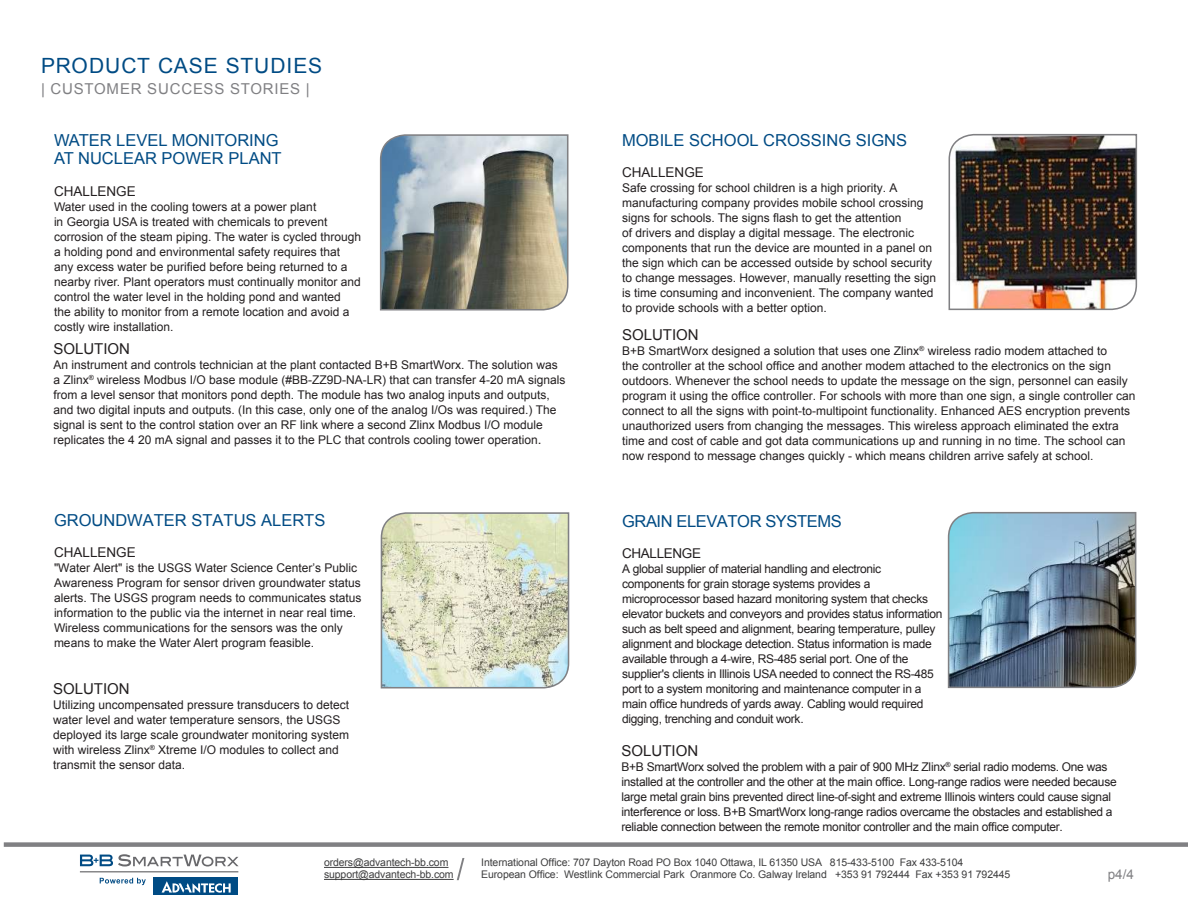
<style>
.page{position:relative;width:1188px;height:918px;background:#fff}
.page>*{position:absolute;margin:0;border:0;box-sizing:border-box;transform-origin:0 0}
.t1{font:21px "Arial";letter-spacing:.045em;color:#004b84}
.t2{font:16.5px/18px "Arial";color:#004b84}
.t3{font:16.5px "Arial";letter-spacing:-.025em;color:#004b84}
.t4{font:15px "Arial";color:#231f20}
.t5{font:15px "Arial";letter-spacing:.055em;color:#808083}
.t6{font:13.5px "Arial";color:#231f20}
.t7{font:13.5px "Arial";letter-spacing:-.025em;color:#231f20}
.t8{font:13.5px "Arial";color:#808083}
.t9{font:12px/15px "Arial";color:#231f20}
.t10{font:12px/15px "Arial";letter-spacing:-.025em;color:#231f20}
.t11{font:10.5px/12px "Arial";letter-spacing:-.01em;color:#3e3e3f}
.s1{font-size:13.5px}
</style>
<div class="page">
<div style="left:4px;top:842px;width:1184px;height:5px;background:#808083"></div>
<svg style="left:457px;top:858px;width:7px;height:22px"></svg>
<hr style="left:324px;top:867px;width:124px;height:1px;background:#3e3e3f">
<hr style="left:324px;top:879px;width:130px;height:1px;background:#3e3e3f">
<div style="left:154px;top:878px;width:84px;height:17px;background:#004b84"></div>
<svg style="left:162px;top:881px;width:69px;height:12px"></svg>
<svg style="left:80px;top:854px;width:159px;height:13px"></svg>
<hr style="left:80px;top:871px;width:158px;height:1px;background:#69696c">
<svg style="left:100px;top:878px;width:46px;height:7px"></svg>
<svg style="left:379px;top:134px;width:190px;height:177px;background:#8a8e88"></svg>
<svg style="left:380px;top:512px;width:190px;height:177px;background:#d4d9c5"></svg>
<img style="left:948px;top:133px;width:190px;height:178px">
<img style="left:947px;top:511px;width:190px;height:178px">
<h1 class="t1" style="left:41px;top:52px;width:283px">PRODUCT CASE STUDIES</h1>
<p class="t5" style="left:41px;top:79px;width:270px">| CUSTOMER SUCCESS STORIES |</p>
<h2 class="t2" style="left:54px;top:132px;width:229px">WATER LEVEL MONITORING<br>AT NUCLEAR POWER PLANT</h2>
<p class="t6" style="left:54px;top:182px;width:83px">CHALLENGE</p>
<p class="t9" style="left:54px;top:199px;width:309px">Water used in the cooling towers at a power plant<br>in Georgia USA is treated with chemicals to prevent corrosion of the steam piping. The water is cycled through a holding pond and environmental safety requires that any excess water be purified before being returned to a nearby river. Plant operators must continually monitor and control the water level in the holding pond and wanted<br>the ability to monitor from a remote location and avoid a costly wire installation.</p>
<p class="t4" style="left:53px;top:339px;width:78px">SOLUTION</p>
<p class="t9" style="left:53px;top:357px;width:513px">An instrument and controls technician at the plant contacted B+B SmartWorx. The solution was a Zlinx<sup>®</sup> wireless Modbus I/O base module (#BB-ZZ9D-NA-LR) that can transfer 4-20 mA signals from a level sensor that monitors pond depth. The module has two analog inputs and outputs, and two digital inputs and outputs. (In this case, only one of the analog I/Os was required.) The signal is sent to the control station over an RF link where a second Zlinx Modbus I/O module replicates the 4 20 mA signal and passes it to the PLC that controls cooling tower operation<span class="s1">.</span></p>
<h2 class="t2" style="left:622px;top:131px;width:287px">MOBILE SCHOOL CROSSING SIGNS</h2>
<p class="t6" style="left:622px;top:164px;width:83px">CHALLENGE</p>
<p class="t9" style="left:622px;top:181px;width:316px">Safe crossing for school children is a high priority. A manufacturing company provides mobile school crossing signs for schools. The signs flash to get the attention<br>of drivers and display a digital message. The electronic components that run the device are mounted in a panel on the sign which can be accessed outside by school security to change messages. However, manually resetting the sign is time consuming and inconvenient. The company wanted to provide schools with a better option.</p>
<p class="t4" style="left:622px;top:325px;width:78px">SOLUTION</p>
<p class="t9" style="left:622px;top:344px;width:515px">B+B SmartWorx designed a solution that uses one Zlinx<sup>®</sup> wireless radio modem attached to<br>the controller at the school office and another modem attached to the electronics on the sign outdoors. Whenever the school needs to update the message on the sign, personnel can easily program it using the office controller. For schools with more than one sign, a single controller can connect to all the signs with point-to-multipoint functionality. Enhanced AES encryption prevents unauthorized users from changing the messages. This wireless approach eliminated the extra time and cost of cable and got data communications up and running in no time. The school can now respond to message changes quickly - which means children arrive safely at school.</p>
<h2 class="t2" style="left:54px;top:511px;width:273px">GROUNDWATER STATUS ALERTS</h2>
<p class="t6" style="left:54px;top:544px;width:83px">CHALLENGE</p>
<p class="t9" style="left:54px;top:561px;width:309px">"Water Alert" is the USGS Water Science Center’s Public Awareness Program for sensor driven groundwater status alerts. The USGS program needs to communicates status information to the public via the internet in near real time.<br>Wireless communications for the sensors was the only means to make the Water Alert program feasible.</p>
<p class="t4" style="left:53px;top:679px;width:78px">SOLUTION</p>
<p class="t9" style="left:53px;top:698px;width:298px">Utilizing uncompensated pressure transducers to detect water level and water temperature sensors, the USGS deployed its large scale groundwater monitoring system with wireless Zlinx<sup>®</sup> Xtreme I/O modules to collect and transmit the sensor data.</p>
<p class="t11" style="left:324px;top:857px;width:131px">orders@advantech-bb.com support@advantech-bb.com</p>
<h2 class="t3" style="left:622px;top:510px;width:221px">GRAIN ELEVATOR SYSTEMS</h2>
<p class="t7" style="left:622px;top:545px;width:81px">CHALLENGE</p>
<p class="t10" style="left:622px;top:562px;width:322px">A global supplier of material handling and electronic components for grain storage systems provides a microprocessor based hazard monitoring system that checks elevator buckets and conveyors and provides status information such as belt speed and alignment, bearing temperature, pulley alignment and blockage detection. Status information is made available through a 4-wire, RS-485 serial port. One of the supplier's clients in Illinois USA needed to connect the RS-485 port to a system monitoring and maintenance computer in a main office hundreds of yards away. Cabling would required digging, trenching and conduit work.</p>
<p class="t4" style="left:622px;top:741px;width:78px">SOLUTION</p>
<p class="t10" style="left:622px;top:760px;width:497px">B+B SmartWorx solved the problem with a pair of 900 MHz Zlinx<sup>®</sup> serial radio modems. One was installed at the controller and the other at the main office. Long-range radios were needed because large metal grain bins prevented direct line-of-sight and extreme Illinois winters could cause signal interference or loss. B+B SmartWorx long-range radios overcame the obstacles and established a reliable connection between the remote monitor controller and the main office computer.</p>
<p class="t8" style="left:1108px;top:865px;width:28px">p4/4</p>
<p class="t11" style="left:481px;top:856px;width:531px">International Office: 707 Dayton Road PO Box 1040 Ottawa, IL 61350 USA 815-433-5100 Fax 433-5104<br>European Office: Westlink Commercial Park Oranmore Co. Galway Ireland +353 91 792444 Fax +353 91 792445</p>
</div>
